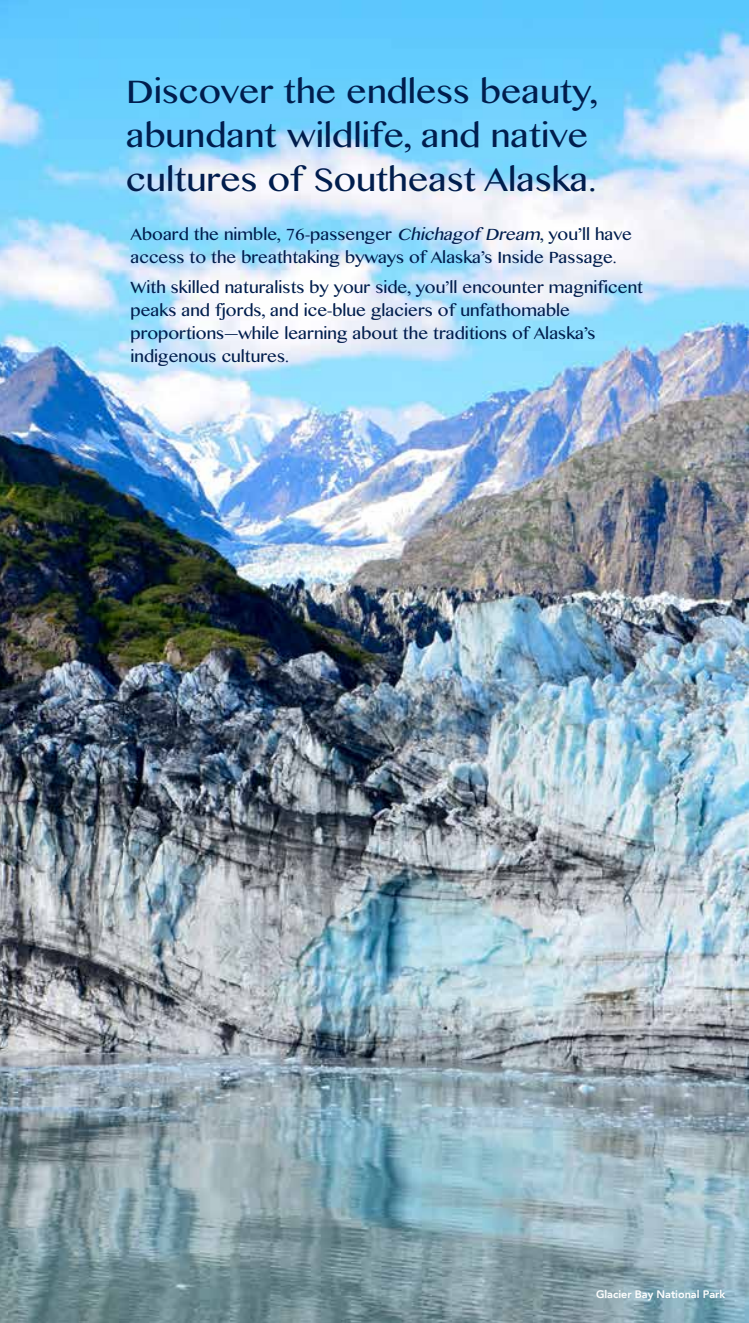
<style>
.page{position:relative;width:749px;height:1323px;background:#fff}
.page>*{position:absolute;margin:0;border:0;box-sizing:border-box;transform-origin:0 0}
.t1{font:38.5px/43.8px "Khmer MN";color:#001d4d;scale:1.08 1}
.t2{font:19.25px/22.8px "Khmer MN";color:#001d4d;scale:1.04 1}
.t3{font:800 10.85px "Avenir";color:#fff}
.s1{font-style:italic}
</style>
<div class="page">
<img style="left:0;top:0;width:748px;height:1323px">
<h1 class="t1" style="left:126px;top:68px;width:438px">Discover the endless beauty, abundant wildlife, and native cultures of Southeast Alaska.</h1>
<p class="t2" style="left:130px;top:222px;width:483px">Aboard the nimble, 76-passenger <span class="s1">ChichagofDream</span>, you’ll have access to the breathtaking byways of Alaska’s Inside Passage.</p>
<p class="t2" style="left:130px;top:275px;width:494px">With skilled naturalists by your side, you’ll encounter magnificent peaks and fjords, and ice-blue glaciers of unfathomable proportions—while learning about the traditions of Alaska’s indigenous cultures.</p>
<p class="t3" style="left:595px;top:1286px;width:131px">Glacier Bay National Park</p>
</div>
